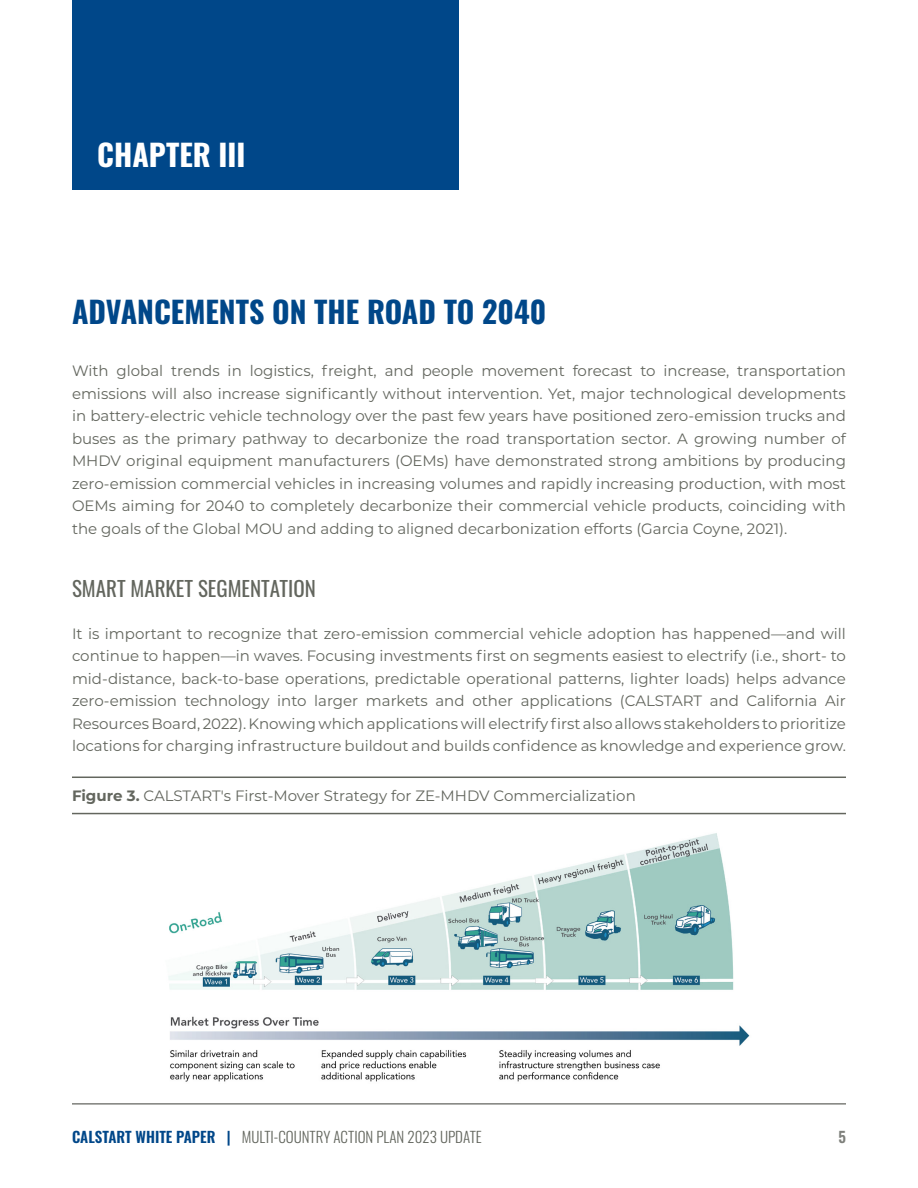
<style>
.page{position:relative;width:918px;height:1188px;background:#fff}
.page>*{position:absolute;margin:0;border:0;box-sizing:border-box;transform-origin:0 0}
.t1{font:700 30px "Oswald";color:#004789}
.t2{font:700 30px "Oswald";color:#fff}
.t3{font:21px "Oswald";color:#63665e}
.t4{font:15px/22.5px "Montserrat";color:#63665e;text-align:justify}
.t5{font:300 15px "Oswald";color:#63665e}
.t6{font:600 15px "Oswald";color:#7e807b}
.s1{font-weight:700}
.s2{font-weight:600;color:#004789}
</style>
<div class="page">
<div style="left:72px;top:0;width:387px;height:190px;background:#004789"></div>
<hr style="left:72px;top:1103px;width:774px;height:2px;background:#7e807b">
<hr style="left:72px;top:813px;width:774px;height:1px;background:#63665e">
<hr style="left:72px;top:777px;width:774px;height:1px;background:#63665e">
<img style="left:168px;top:833px;width:582px;height:249px">
<h1 class="t2" style="left:97px;top:139px;width:150px">CHAPTER III</h1>
<h1 class="t1" style="left:72px;top:296px;width:476px">ADVANCEMENTS ON THE ROAD TO 2040</h1>
<p class="t4" style="left:72px;top:359px;width:776px">With global trends in logistics, freight, and people movement forecast to increase, transportation emissions will also increase significantly without intervention. Yet, major technological developments in battery-electric vehicle technology over the past few years have positioned zero-emission trucks and buses as the primary pathway to decarbonize the road transportation sector. A growing number of MHDV original equipment manufacturers (OEMs) have demonstrated strong ambitions by producing zero-emission commercial vehicles in increasing volumes and rapidly increasing production, with most OEMs aiming for 2040 to completely decarbonize their commercial vehicle products, coinciding with the goals of the Global MOU and adding to aligned decarbonization efforts (Garcia Coyne, 2021).</p>
<h2 class="t3" style="left:72px;top:570px;width:245px">SMART MARKET SEGMENTATION</h2>
<p class="t4" style="left:72px;top:622px;width:776px">It is important to recognize that zero-emission commercial vehicle adoption has happened—and will continue to happen—in waves. Focusing investments first on segments easiest to electrify (i.e., short- to mid-distance, back-to-base operations, predictable operational patterns, lighter loads) helps advance zero-emission technology into larger markets and other applications (CALSTART and California Air Resources Board, 2022). Knowing which applications will electrify first also allows stakeholders to prioritize locations for charging infrastructure buildout and builds confidence as knowledge and experience grow.</p>
<p class="t4" style="left:72px;top:784px;width:565px"><span class="s1">Figure 3.</span> CALSTART's First-Mover Strategy for ZE-MHDV Commercialization</p>
<p class="t5" style="left:72px;top:1123px;width:411px"><span class="s2">CALSTART WHITE PAPER |</span> MULTI-COUNTRY ACTION PLAN 2023 UPDATE</p>
<p class="t6" style="left:838px;top:1129px;width:9px">5</p>
</div>
